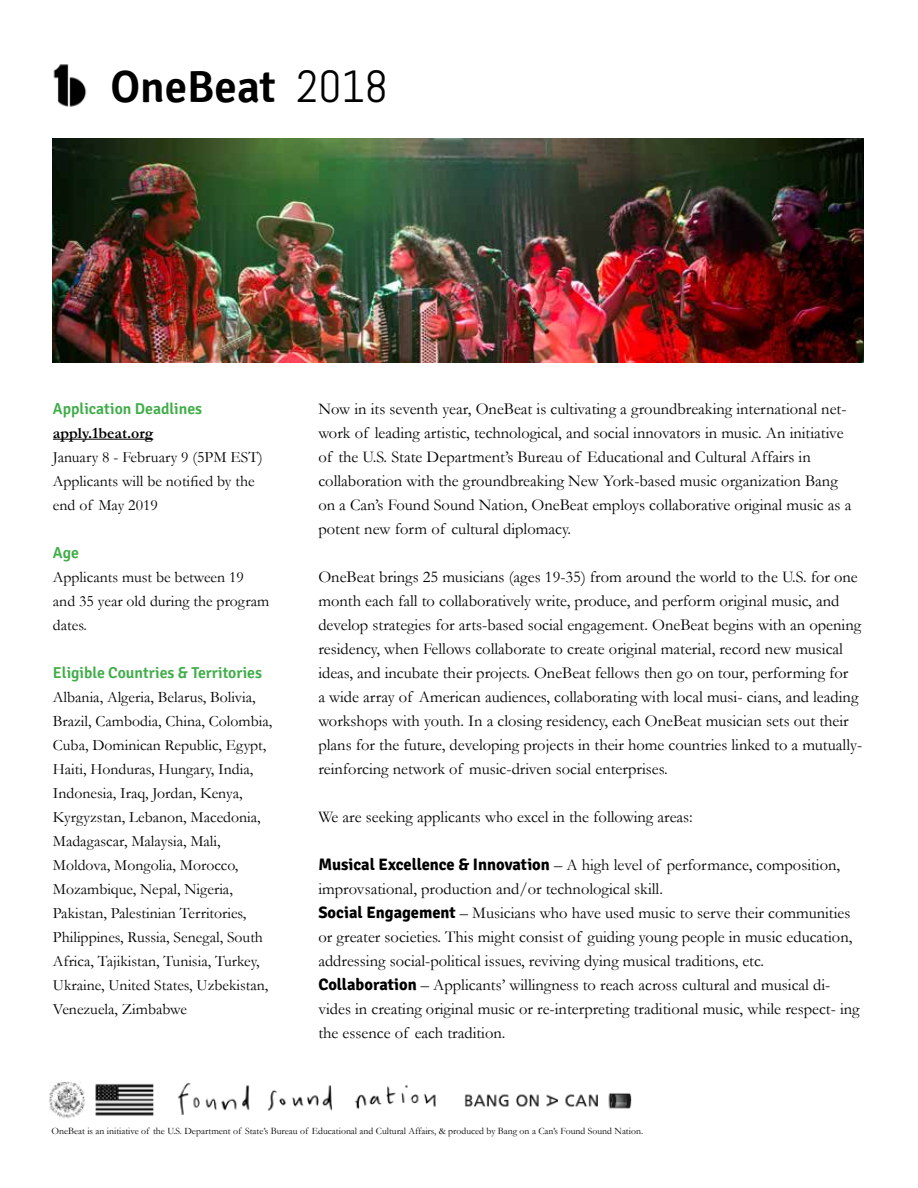
<style>
.page{position:relative;width:918px;height:1188px;background:#fff}
.page>*{position:absolute;margin:0;border:0;box-sizing:border-box;transform-origin:0 0}
.t1{font:600 45px "Signika";color:#000}
.t2{font:16.5px/24px "Garamond";color:#000}
.t3{font:15.75px/24px "Garamond";color:#000}
.t4{font:600 15.75px "Signika";color:#41ad49}
.t5{font:700 15.75px "Garamond";color:#000}
.t6{font:9.75px "Garamond";color:#000}
.s1{font-family:"Abel";font-weight:400}
.s2{font-family:"Signika";font-weight:700}
</style>
<div class="page">
<img style="left:178px;top:1083px;width:258px;height:32px">
<img style="left:49px;top:1082px;width:105px;height:36px">
<img style="left:464px;top:1092px;width:168px;height:17px">
<img style="left:53px;top:64px;width:34px;height:43px">
<hr style="left:53px;top:439px;width:100px;height:1px;background:#000">
<img style="left:53px;top:138px;width:811px;height:224px">
<h1 class="t1" style="left:110px;top:61px;width:279px">OneBeat <span class="s1">2018</span></h1>
<p class="t4" style="left:53px;top:399px;width:151px">Application Deadlines</p>
<p class="t5" style="left:53px;top:424px;width:102px">apply.1beat.org</p>
<p class="t3" style="left:53px;top:445px;width:211px">January 8 - February 9 (5PM EST)<br>Applicants will be notified by the end of May 2019</p>
<p class="t4" style="left:53px;top:544px;width:28px">Age</p>
<p class="t3" style="left:53px;top:565px;width:218px">Applicants must be between 19 and 35 year old during the program dates.</p>
<p class="t4" style="left:53px;top:664px;width:211px">Eligible Countries &amp; Territories</p>
<p class="t3" style="left:53px;top:685px;width:221px">Albania, Algeria, Belarus, Bolivia, Brazil, Cambodia, China, Colombia, Cuba, Dominican Republic, Egypt, Haiti, Honduras, Hungary, India, Indonesia, Iraq, Jordan, Kenya, Kyrgyzstan, Lebanon, Macedonia, Madagascar, Malaysia, Mali, Moldova, Mongolia, Morocco, Mozambique, Nepal, Nigeria, Pakistan, Palestinian Territories, Philippines, Russia, Senegal, South Africa, Tajikistan, Tunisia, Turkey, Ukraine, United States, Uzbekistan, Venezuela, Zimbabwe</p>
<p class="t2" style="left:318px;top:397px;width:535px">Now in its seventh year, OneBeat is cultivating a groundbreaking international net&shy;work of leading artistic, technological, and social innovators in music. An initiative of the U.S. State Department’s Bureau of Educational and Cultural Affairs in collaboration with the groundbreaking New York-based music organization Bang on a Can’s Found Sound Nation, OneBeat employs collaborative original music as a potent new form of cultural diplomacy.</p>
<p class="t2" style="left:318px;top:565px;width:545px">OneBeat brings 25 musicians (ages 19-35) from around the world to the U.S. for one month each fall to collaboratively write, produce, and perform original music, and develop strategies for arts-based social engagement. OneBeat begins with an opening residency, when Fellows collaborate to create original material, record new musical ideas, and incubate their projects. OneBeat fellows then go on tour, performing for<br>a wide array of American audiences, collaborating with local musi- cians, and leading workshops with youth. In a closing residency, each OneBeat musician sets out their plans for the future, developing projects in their home countries linked to a mutually&shy;reinforcing network of music-driven social enterprises.</p>
<p class="t2" style="left:318px;top:805px;width:376px">We are seeking applicants who excel in the following areas:</p>
<p class="t2" style="left:318px;top:853px;width:543px"><span class="s2">Musical Excellence &amp; Innovation</span> – A high level of performance, composition, improvsational, production and/or technological skill.<br><span class="s2">Social Engagement</span> – Musicians who have used music to serve their communities or greater societies. This might consist of guiding young people in music education, addressing social-political issues, reviving dying musical traditions, etc.<br><span class="s2">Collaboration</span> – Applicants’ willingness to reach across cultural and musical di&shy;vides in creating original music or re-interpreting traditional music, while respect- ing the essence of each tradition.</p>
<p class="t6" style="left:51px;top:1125px;width:593px">OneBeat is an initiative of the U.S. Department of State’s Bureau of Educational and Cultural Affairs, &amp; produced by Bang on a Can’s Found Sound Nation.</p>
</div>
